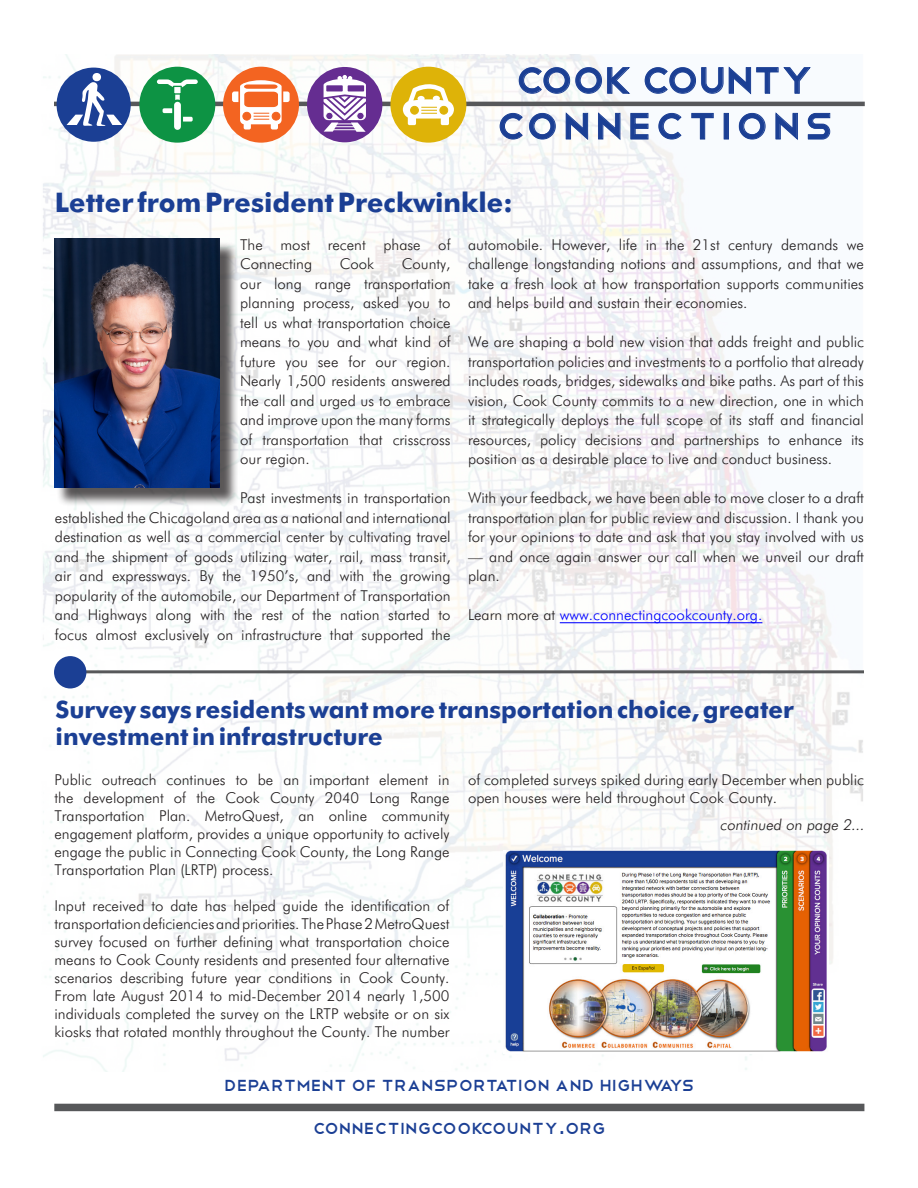
<style>
.page{position:relative;width:918px;height:1188px;background:#fff}
.page>*{position:absolute;margin:0;border:0;box-sizing:border-box;transform-origin:0 0}
.t1{font:48px "Telegrafico";letter-spacing:.075em;color:#1b3f94}
.t2{font:48px "Telegrafico";letter-spacing:-.025em;color:#1b3f94}
.t3{font:700 27px "Futuri SW";color:#1b3f94}
.t4{font:700 24px/27px "Futuri SW";color:#1b3f94}
.t5{font:21px "Telegrafico";color:#1b3f94}
.t6{font:300 15px/19.5px "Futuri SW";color:#231f20;text-align:justify}
.t7{font:300 15px "Futuri SW";color:#00f}
.t8{font:italic 300 15px "Futuri SW";color:#231f20}
.s1{color:#231f20}
.s2{font-family:"Tahoma"}
</style>
<div class="page">
<img style="left:43px;top:54px;width:821px;height:1018px">
<div style="left:54px;top:1104px;width:810px;height:7px;background:#57585a"></div>
<div style="left:56px;top:241px;width:182px;height:265px;background:#231f20;opacity:.75"></div>
<img style="left:54px;top:238px;width:166px;height:250px">
<hr style="left:54px;top:102px;width:811px;height:4px;background:#57585a">
<svg style="left:519px;top:67px;width:112px;height:27px"></svg>
<svg style="left:644px;top:66px;width:167px;height:29px"></svg>
<svg style="left:499px;top:113px;width:24px;height:27px"></svg>
<svg style="left:529px;top:113px;width:27px;height:27px"></svg>
<svg style="left:566px;top:112px;width:22px;height:29px"></svg>
<svg style="left:598px;top:112px;width:23px;height:29px"></svg>
<svg style="left:630px;top:113px;width:19px;height:27px"></svg>
<svg style="left:658px;top:113px;width:24px;height:27px"></svg>
<svg style="left:691px;top:113px;width:23px;height:27px"></svg>
<div style="left:724px;top:113px;width:5px;height:26px;border:1px solid #1b3f94"></div>
<svg style="left:739px;top:113px;width:27px;height:27px"></svg>
<svg style="left:775px;top:112px;width:23px;height:29px"></svg>
<svg style="left:808px;top:113px;width:23px;height:27px"></svg>
<div style="left:139px;top:67px;width:76px;height:76px;background:#0d9344;border-radius:50%"></div>
<svg style="left:183px;top:117px;width:10px;height:5px"></svg>
<svg style="left:163px;top:108px;width:9px;height:5px"></svg>
<div style="left:174px;top:102px;width:7px;height:28px;background:#fff;border-radius:3px"></div>
<svg style="left:157px;top:79px;width:41px;height:21px"></svg>
<div style="left:174px;top:86px;width:7px;height:8px;background:#fff"></div>
<div style="left:173px;top:86px;width:9px;height:9px;border:1px solid #0d9344"></div>
<div style="left:390px;top:67px;width:76px;height:76px;background:#deb308;border-radius:50%"></div>
<svg style="left:403px;top:84px;width:51px;height:41px"></svg>
<div style="left:223px;top:67px;width:76px;height:76px;background:#f36421;border-radius:50%"></div>
<svg style="left:232px;top:80px;width:58px;height:50px"></svg>
<div style="left:243px;top:112px;width:8px;height:8px;background:#f36421;border-radius:50%"></div>
<div style="left:242px;top:112px;width:9px;height:9px;border:1px solid #f36421;border-radius:50%"></div>
<div style="left:272px;top:112px;width:8px;height:8px;background:#f36421;border-radius:50%"></div>
<div style="left:272px;top:112px;width:8px;height:9px;border:1px solid #f36421;border-radius:50%"></div>
<div style="left:307px;top:67px;width:75px;height:75px;background:#652d91;border-radius:50%"></div>
<svg style="left:319px;top:75px;width:51px;height:57px"></svg>
<div style="left:57px;top:68px;width:74px;height:74px;background:#1b3f94;border-radius:50%"></div>
<svg style="left:67px;top:72px;width:55px;height:54px"></svg>
<hr style="left:560px;top:622px;width:202px;height:1px;background:#00f">
<hr style="left:56px;top:670px;width:808px;height:3px;background:#57585a">
<div style="left:54px;top:656px;width:32px;height:32px;background:#1b3f94;border-radius:50%"></div>
<img style="left:504px;top:851px;width:324px;height:203px">
<p class="t2" style="left:516px;top:49px;width:299px">COOK COUNTY</p>
<p class="t1" style="left:496px;top:94px;width:338px">CONNECTIONS</p>
<p class="t3" style="left:55px;top:185px;width:459px">Letter from President Preckwinkle:</p>
<p class="t6" style="left:468px;top:235px;width:398px">automobile. However, life in the 21st century demands we challenge longstanding notions and assumptions, and that we take a fresh look at how transportation supports communities and helps build and sustain their economies.</p>
<p class="t6" style="left:468px;top:332px;width:398px">We are shaping a bold new vision that adds freight and public transportation policies and investments to a portfolio that already includes roads, bridges, sidewalks and bike paths. As part of this vision, Cook County commits to a new direction, one in which it strategically deploys the full scope of its staff and financial resources, policy decisions and partnerships to enhance its position as a desirable place to live and conduct business.</p>
<p class="t6" style="left:468px;top:488px;width:398px">With your feedback, we have been able to move closer to a draft transportation plan for public review and discussion. I thank you for your opinions to date and ask that you stay involved with us –– and once again answer our call when we unveil our draft plan.</p>
<p class="t7" style="left:468px;top:606px;width:296px"><span class="s1">Learn more at</span> www.connectingcookcounty.org.</p>
<p class="t6" style="left:240px;top:235px;width:212px">The most recent phase of<br>Connecting</p>
<p class="t6" style="left:340px;top:254px;width:36px">Cook</p>
<p class="t6" style="left:240px;top:254px;width:212px;text-indent:162px">County, our long range transportation planning process, asked you to tell us what transportation choice means to you and what kind of future you see for our region.<br>Nearly 1,500 residents answered the call and urged us to embrace and improve upon the many forms of transportation that crisscross our region.</p>
<p class="t6" style="left:55px;top:488px;width:397px;text-indent:185px">Past investments in transportation established the Chicagoland area as a national and international destination as well as a commercial center by cultivating travel and the shipment of goods utilizing water, rail, mass transit, air and expressways. By the 1950’s, and with the growing popularity of the automobile, our Department of Transportation and Highways along with the rest of the nation started to focus almost exclusively on infrastructure that supported the</p>
<p class="t4" style="left:56px;top:698px;width:740px">Survey says residents want more transportation choice, greater investment in infrastructure</p>
<p class="t6" style="left:468px;top:771px;width:397px;line-height:18px">of completed surveys spiked during early December when public open houses were held throughout Cook County.</p>
<p class="t8" style="left:720px;top:815px;width:146px">continued on page 2...</p>
<p class="t6" style="left:54px;top:771px;width:397px;line-height:18px">Public outreach continues to be an important element in the development of the Cook County 2040 Long Range Transportation Plan. MetroQuest, an online community engagement platform, provides a unique opportunity to actively engage the public in Connecting Cook County, the Long Range Transportation Plan (LRTP) process.</p>
<p class="t6" style="left:54px;top:897px;width:397px;line-height:18px">Input received to date has helped guide the identification of transportation deficiencies and priorities. The Phase 2 MetroQuest survey focused on further defining what transportation choice means to Cook County residents and presented four alternative scenarios describing future year conditions in Cook County.<br>From late August 2014 to mid-December 2014 nearly 1,500 individuals completed the survey on the LRTP website or on six kiosks that rotated monthly throughout the County. The number</p>
<p class="t5" style="left:224px;top:1072px;width:472px">DEPARTMENT OF TRANSPORTATION AND HIGHWAYS</p>
<p class="t5" style="left:313px;top:1114px;width:294px">connectingcookcounty<span class="s2">.</span>org</p>
</div>
